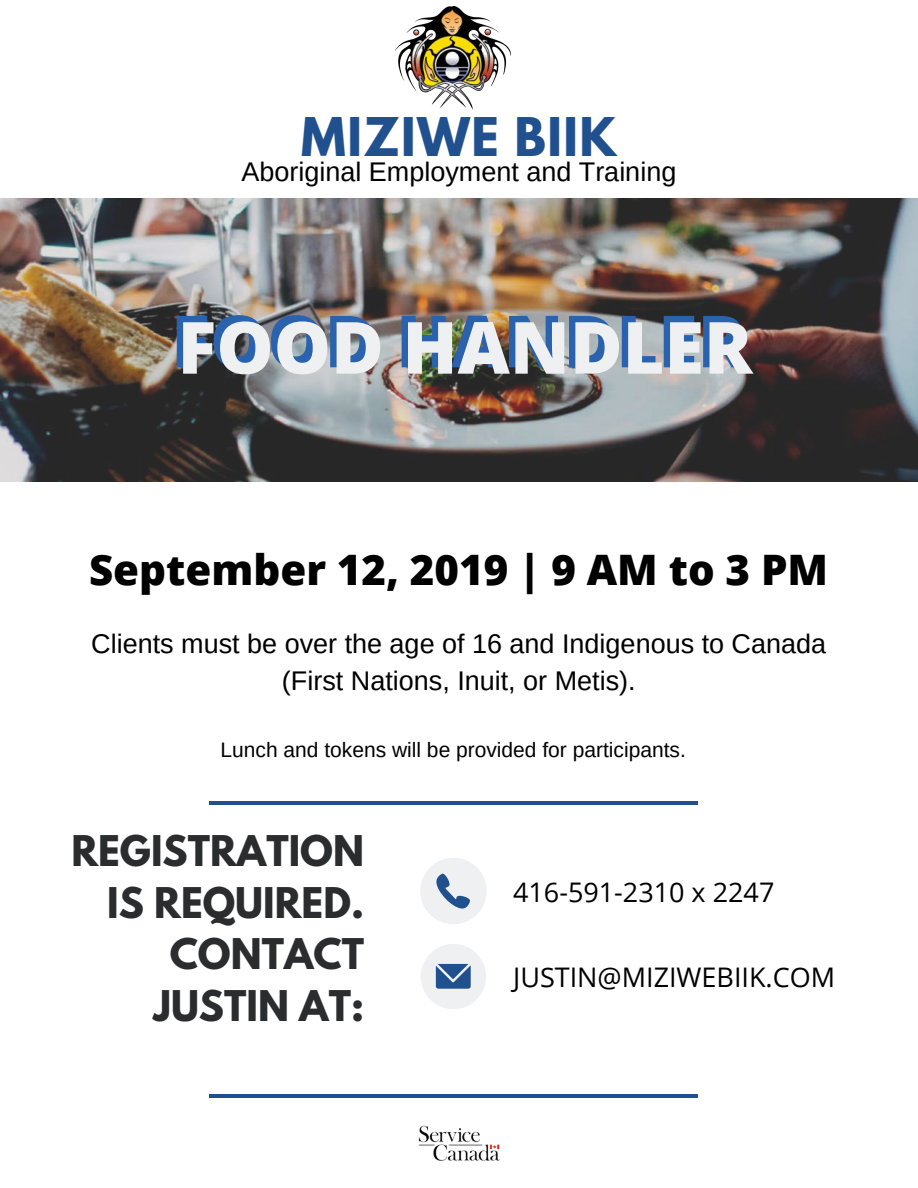
<style>
.page{position:relative;width:918px;height:1188px;background:#fff}
.page>*{position:absolute;margin:0;border:0;box-sizing:border-box;transform-origin:0 0}
.t1{font:800 72px "Open Sans";color:#eef0f2}
.t2{font:700 47.25px "League Spartan";letter-spacing:.03em;color:#21508f}
.t3{font:800 42px "Open Sans";color:#000}
.t4{font:700 37.5px/51.8px "League Spartan";color:#2b2c2e;text-align:right}
.t5{font:27px/37.2px "Arimo";color:#000;text-align:center}
.t6{font:27px "Open Sans";color:#000}
.t7{font:21px "Arimo";color:#000}
</style>
<div class="page">
<img style="left:396px;top:7px;width:115px;height:103px">
<img style="left:0;top:198px;width:918px;height:284px">
<img style="left:418px;top:1125px;width:82px;height:36px">
<hr style="left:209px;top:1094px;width:488px;height:4px;background:#21508f">
<hr style="left:209px;top:801px;width:488px;height:3px;background:#21508f">
<svg style="left:420px;top:858px;width:67px;height:66px"></svg>
<svg style="left:421px;top:944px;width:65px;height:65px"></svg>
<h2 class="t2" style="left:301px;top:99px;width:317px">MIZIWE BIIK</h2>
<p class="t5" style="left:241px;top:153px;width:436px">Aboriginal Employment and Training</p>
<h1 class="t1" style="left:178px;top:297px;width:577px">FOOD HANDLER</h1>
<h3 class="t3" style="left:89px;top:540px;width:741px">September 12, 2019 | 9 AM to 3 PM</h3>
<p class="t5" style="left:91px;top:625px;width:736px">Clients must be over the age of 16 and Indigenous to Canada (First Nations, Inuit, or Metis).</p>
<p class="t7" style="left:221px;top:738px;width:467px">Lunch and tokens will be provided for participants.</p>
<h3 class="t4" style="left:71px;top:824px;width:294px">REGISTRATION<br>IS REQUIRED.<br>CONTACT<br>JUSTIN AT:</h3>
<p class="t6" style="left:513px;top:873px;width:263px">416-591-2310 x 2247</p>
<p class="t6" style="left:513px;top:958px;width:324px">JUSTIN@MIZIWEBIIK.COM</p>
</div>
